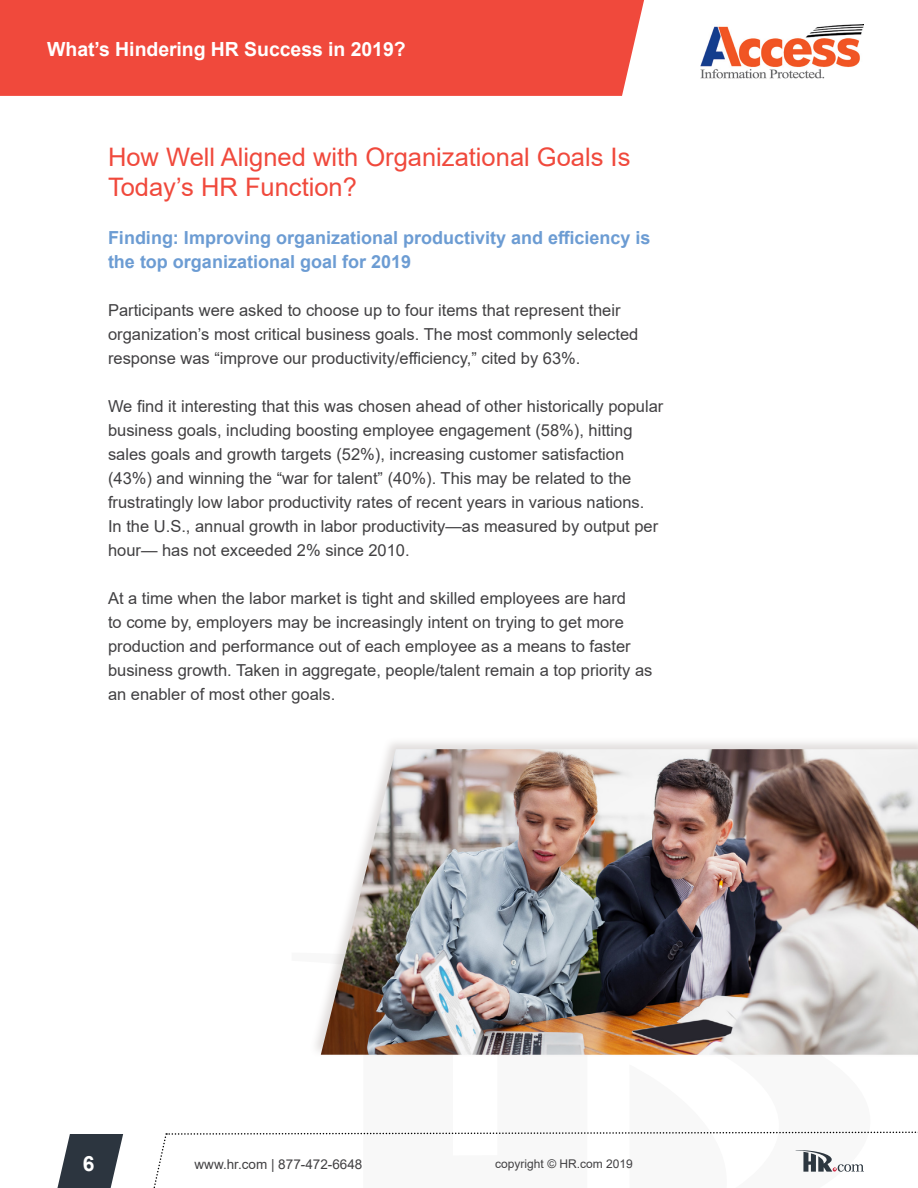
<style>
.page{position:relative;width:918px;height:1188px;background:#fff}
.page>*{position:absolute;margin:0;border:0;box-sizing:border-box;transform-origin:0 0}
.t1{font:25.5px/30.6px "Arial";color:#f0493c}
.t2{font:700 21px "Arial";color:#fff}
.t3{font:700 19.5px "Arial";letter-spacing:-.005em;color:#fff}
.t4{font:700 18px/24px "Arial";color:#6c9cd3}
.t5{font:16.5px/24px "Arial";color:#414042}
.t6{font:13.5px "Arial";color:#414042}
.t7{font:12px "Arial";color:#414042}
</style>
<div class="page">
<div style="left:0;top:0;width:644px;height:96px;background:#f0493c"></div>
<svg style="left:57px;top:1134px;width:66px;height:54px"></svg>
<svg style="left:153px;top:1131px;width:765px;height:57px"></svg>
<div style="left:309px;top:737px;width:609px;height:322px;background:#837572;opacity:.25"></div>
<img style="left:321px;top:749px;width:597px;height:306px">
<img style="left:700px;top:25px;width:163px;height:54px">
<p class="t3" style="left:47px;top:35px;width:360px">What’s Hindering HR Success in 2019?</p>
<h1 class="t1" style="left:108px;top:141px;width:524px">How Well Aligned with Organizational Goals Is<br>Today’s HR Function?</h1>
<p class="t4" style="left:108px;top:226px;width:544px">Finding: Improving organizational productivity and efficiency is the top organizational goal for 2019</p>
<p class="t5" style="left:108px;top:298px;width:532px">Participants were asked to choose up to four items that represent their organization’s most critical business goals. The most commonly selected response was “improve our productivity/efficiency,” cited by 63%.</p>
<p class="t5" style="left:108px;top:394px;width:557px">We find it interesting that this was chosen ahead of other historically popular business goals, including boosting employee engagement (58%), hitting sales goals and growth targets (52%), increasing customer satisfaction (43%) and winning the “war for talent” (40%). This may be related to the frustratingly low labor productivity rates of recent years in various nations.<br>In the U.S., annual growth in labor productivity—as measured by output per hour— has not exceeded 2% since 2010.</p>
<p class="t5" style="left:108px;top:586px;width:546px">At a time when the labor market is tight and skilled employees are hard<br>to come by, employers may be increasingly intent on trying to get more production and performance out of each employee as a means to faster business growth. Taken in aggregate, people/talent remain a top priority as an enabler of most other goals.</p>
<p class="t2" style="left:83px;top:1149px;width:13px">6</p>
<p class="t6" style="left:195px;top:1155px;width:169px">www.hr.com | 877-472-6648</p>
<p class="t7" style="left:495px;top:1156px;width:139px">copyright © HR.com 2019</p>
</div>
